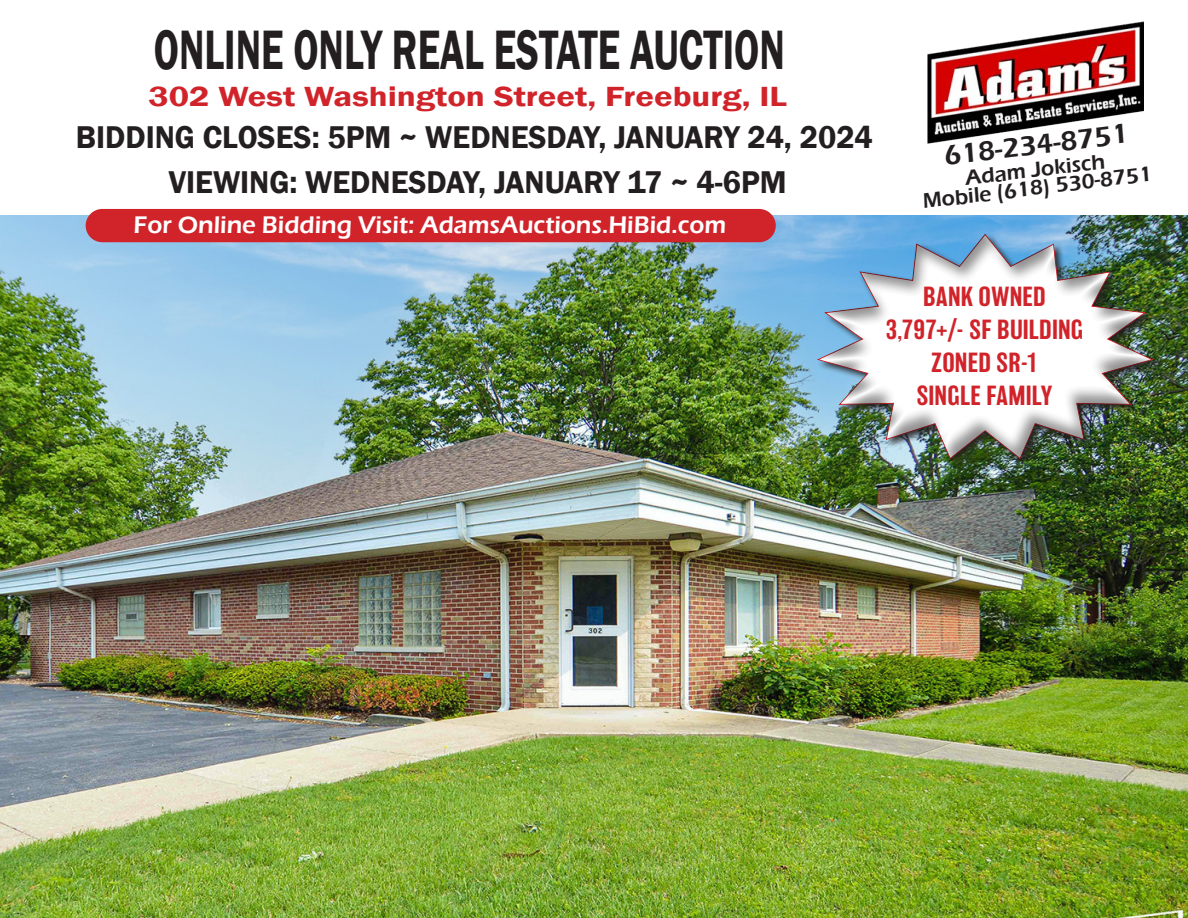
<style>
.page{position:relative;width:1188px;height:918px;background:#fff}
.page>*{position:absolute;margin:0;border:0;box-sizing:border-box;transform-origin:0 0}
.t1{font:600 57.15px "Franklin Gothic";color:#231f20;scale:.69 1}
.t2{font:600 32.4px "Franklin Gothic";color:#231f20;scale:.96 1}
.t3{font:600 28.5px "Franklin Gothic";color:#d1232a;scale:1.22 1}
.t4{font:600 28.35px "Eras ITC";color:#231f20}
.t5{font:500 25.5px "Balboa";letter-spacing:.01em;color:#d1232a}
.t6{font:600 24.75px "Eras ITC";color:#fff}
.t7{font:600 21.6px "Eras ITC";color:#231f20}
</style>
<div class="page">
<img style="left:0;top:216px;width:1188px;height:702px">
<img style="left:928px;top:22px;width:215px;height:121px">
<div style="left:86px;top:209px;width:690px;height:33px;background:#d1232a;border-radius:17px"></div>
<div style="left:816px;top:233px;width:346px;height:236px;background:#231f20;opacity:.88"></div>
<div style="left:817px;top:230px;width:336px;height:229px;background:#231f20;opacity:.5"></div>
<p class="t1" style="left:154px;top:15px;width:916px">ONLINE ONLY REAL ESTATE AUCTION</p>
<p class="t3" style="left:149px;top:79px;width:525px">302 West Washington Street, Freeburg, IL</p>
<p class="t2" style="left:76px;top:118px;width:831px">BIDDING CLOSES: 5PM ~ WEDNESDAY, JANUARY 24, 2024</p>
<p class="t2" style="left:169px;top:163px;width:645px">VIEWING: WEDNESDAY, JANUARY 17 ~ 4-6PM</p>
<p class="t6" style="left:134px;top:211px;width:594px">For Online Bidding Visit: AdamsAuctions.HiBid.com</p>
<p class="t4" style="left:942px;top:140px;width:187px;rotate:-7deg">618-234-8751</p>
<p class="t7" style="left:964px;top:166px;width:142px;rotate:-7deg">Adam Jokisch</p>
<p class="t7" style="left:921px;top:189px;width:232px;rotate:-7deg">Mobile (618) 530-8751</p>
<p class="t5" style="left:923px;top:282px;width:124px">BANK OWNED</p>
<p class="t5" style="left:886px;top:315px;width:199px">3,797+/- SF BUILDING</p>
<p class="t5" style="left:932px;top:348px;width:108px">ZONED SR-1</p>
<p class="t5" style="left:917px;top:381px;width:137px">SINGLE FAMILY</p>
</div>
